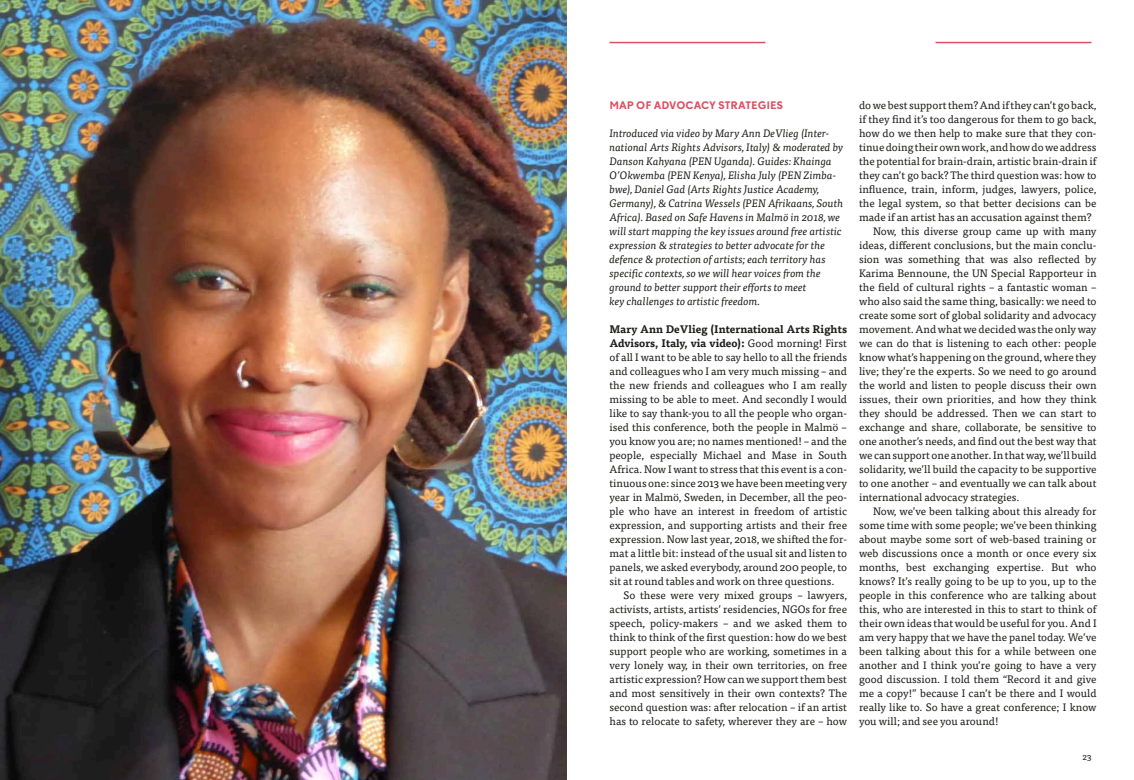
<style>
.page{position:relative;width:1134px;height:780px;background:#fff}
.page>*{position:absolute;margin:0;border:0;box-sizing:border-box;transform-origin:0 0}
.t1{font:10.8px/14px "Tisa Pro";color:#1d1d1b;text-align:justify}
.t2{font:italic 10.8px/14px "Tisa Pro";color:#1d1d1b}
.t3{font:700 10.8px "Channel 4 Chadwick";color:#db5061}
.t4{font:9px "Tisa Pro";color:#1d1d1b}
.s1{font-weight:700}
</style>
<div class="page">
<hr style="left:609px;top:42px;width:156px;height:1px;background:#db5061">
<hr style="left:935px;top:42px;width:156px;height:1px;background:#db5061">
<img style="left:0;top:0;width:567px;height:780px">
<p class="t3" style="left:609px;top:99px;width:175px">MAP OF ADVOCACY STRATEGIES</p>
<p class="t2" style="left:609px;top:125px;width:235px">Introduced via video by Mary Ann DeVlieg (Inter&shy;national Arts Rights Advisors, Italy) &amp; moderated by Danson Kahyana (PEN Uganda). Guides: Khainga O’Okwemba (PEN Kenya), Elisha July (PEN Zimba&shy;bwe), Daniel Gad (Arts Rights Justice Academy, Germany), &amp; Catrina Wessels (PEN Afrikaans, South Africa). Based on Safe Havens in Malmö in 2018, we will start mapping the key issues around free artistic expression &amp; strategies to better advocate for the defence &amp; protection of artists; each territory has specific contexts, so we will hear voices from the ground to better support their efforts to meet<br>key challenges to artistic freedom.</p>
<p class="t1" style="left:609px;top:321px;width:239px"><span class="s1">Mary Ann DeVlieg (International Arts Rights Advisors, Italy, via video):</span> Good morning! First of all I want to be able to say hello to all the friends and colleagues who I am very much missing – and the new friends and colleagues who I am really missing to be able to meet. And secondly I would like to say thank-you to all the people who organ&shy;ised this conference, both the people in Malmö – you know you are; no names mentioned! – and the people, especially Michael and Mase in South Africa. Now I want to stress that this event is a con&shy;tinuous one: since 2013 we have been meeting very year in Malmö, Sweden, in December, all the peo&shy;ple who have an interest in freedom of artistic expression, and supporting artists and their free expression. Now last year, 2018, we shifted the for&shy;mat a little bit: instead of the usual sit and listen to panels, we asked everybody, around 200 people, to sit at round tables and work on three questions.</p>
<p class="t1" style="left:609px;top:587px;width:239px;text-indent:14px">So these were very mixed groups – lawyers, activists, artists, artists’ residencies, NGOs for free speech, policy-makers – and we asked them to think to think of the first question: how do we best support people who are working, sometimes in a very lonely way, in their own territories, on free artistic expression? How can we support them best and most sensitively in their own contexts? The second question was: after relocation – if an artist has to relocate to safety, wherever they are – how</p>
<p class="t1" style="left:859px;top:97px;width:239px">do we best support them? And if they can’t go back,</p>
<p class="t1" style="left:859px;top:111px;width:239px">if they find it’s too dangerous for them to go back,</p>
<p class="t1" style="left:859px;top:125px;width:239px">how do we then help to make sure that they con-</p>
<p class="t1" style="left:859px;top:139px;width:239px">tinue doing their own work, and how do we address</p>
<p class="t1" style="left:859px;top:153px;width:239px">the potential for brain-drain, artistic brain-drain if</p>
<p class="t1" style="left:859px;top:167px;width:239px">they can’t go back? The third question was: how to</p>
<p class="t1" style="left:859px;top:181px;width:239px">influence, train, inform, judges, lawyers, police,</p>
<p class="t1" style="left:859px;top:195px;width:239px">the legal system, so that better decisions can be</p>
<p class="t1" style="left:859px;top:209px;width:234px">made if an artist has an accusation against them?</p>
<p class="t1" style="left:873px;top:223px;width:225px">Now, this diverse group came up with many</p>
<p class="t1" style="left:859px;top:237px;width:239px">ideas, different conclusions, but the main conclu-</p>
<p class="t1" style="left:859px;top:251px;width:239px">sion was something that was also reflected by</p>
<p class="t1" style="left:859px;top:265px;width:239px">Karima Bennoune, the UN Special Rapporteur in</p>
<p class="t1" style="left:859px;top:279px;width:239px">the field of cultural rights – a fantastic woman –</p>
<p class="t1" style="left:859px;top:293px;width:239px">who also said the same thing, basically: we need to</p>
<p class="t1" style="left:859px;top:307px;width:239px">create some sort of global solidarity and advocacy</p>
<p class="t1" style="left:859px;top:321px;width:239px">movement. And what we decided was the only way</p>
<p class="t1" style="left:859px;top:335px;width:239px">we can do that is listening to each other: people</p>
<p class="t1" style="left:859px;top:349px;width:239px">know what’s happening on the ground, where they</p>
<p class="t1" style="left:859px;top:363px;width:239px">live; they’re the experts. So we need to go around</p>
<p class="t1" style="left:859px;top:377px;width:239px">the world and listen to people discuss their own</p>
<p class="t1" style="left:859px;top:391px;width:239px">issues, their own priorities, and how they think</p>
<p class="t1" style="left:859px;top:405px;width:239px">they should be addressed. Then we can start to</p>
<p class="t1" style="left:859px;top:419px;width:239px">exchange and share, collaborate, be sensitive to</p>
<p class="t1" style="left:859px;top:433px;width:239px">one another’s needs, and find out the best way that</p>
<p class="t1" style="left:859px;top:447px;width:239px">we can support one another. In that way, we’ll build</p>
<p class="t1" style="left:859px;top:461px;width:239px">solidarity, we’ll build the capacity to be supportive</p>
<p class="t1" style="left:859px;top:475px;width:239px">to one another – and eventually we can talk about</p>
<p class="t1" style="left:859px;top:489px;width:162px">international advocacy strategies.</p>
<p class="t1" style="left:873px;top:503px;width:225px">Now, we’ve been talking about this already for</p>
<p class="t1" style="left:859px;top:517px;width:239px">some time with some people; we’ve been thinking</p>
<p class="t1" style="left:859px;top:531px;width:239px">about maybe some sort of web-based training or</p>
<p class="t1" style="left:859px;top:545px;width:239px">web discussions once a month or once every six</p>
<p class="t1" style="left:859px;top:559px;width:239px">months, best exchanging expertise. But who</p>
<p class="t1" style="left:859px;top:573px;width:239px">knows? It’s really going to be up to you, up to the</p>
<p class="t1" style="left:859px;top:587px;width:239px">people in this conference who are talking about</p>
<p class="t1" style="left:859px;top:601px;width:239px">this, who are interested in this to start to think of</p>
<p class="t1" style="left:859px;top:615px;width:239px">their own ideas that would be useful for you. And I</p>
<p class="t1" style="left:859px;top:629px;width:239px">am very happy that we have the panel today. We’ve</p>
<p class="t1" style="left:859px;top:643px;width:239px">been talking about this for a while between one</p>
<p class="t1" style="left:859px;top:657px;width:239px">another and I think you’re going to have a very</p>
<p class="t1" style="left:859px;top:671px;width:239px">good discussion. I told them “Record it and give</p>
<p class="t1" style="left:859px;top:685px;width:239px">me a copy!” because I can’t be there and I would</p>
<p class="t1" style="left:859px;top:699px;width:239px">really like to. So have a great conference; I know</p>
<p class="t1" style="left:859px;top:713px;width:141px">you will; and see you around!</p>
<p class="t4" style="left:1082px;top:750px;width:10px">23</p>
</div>
